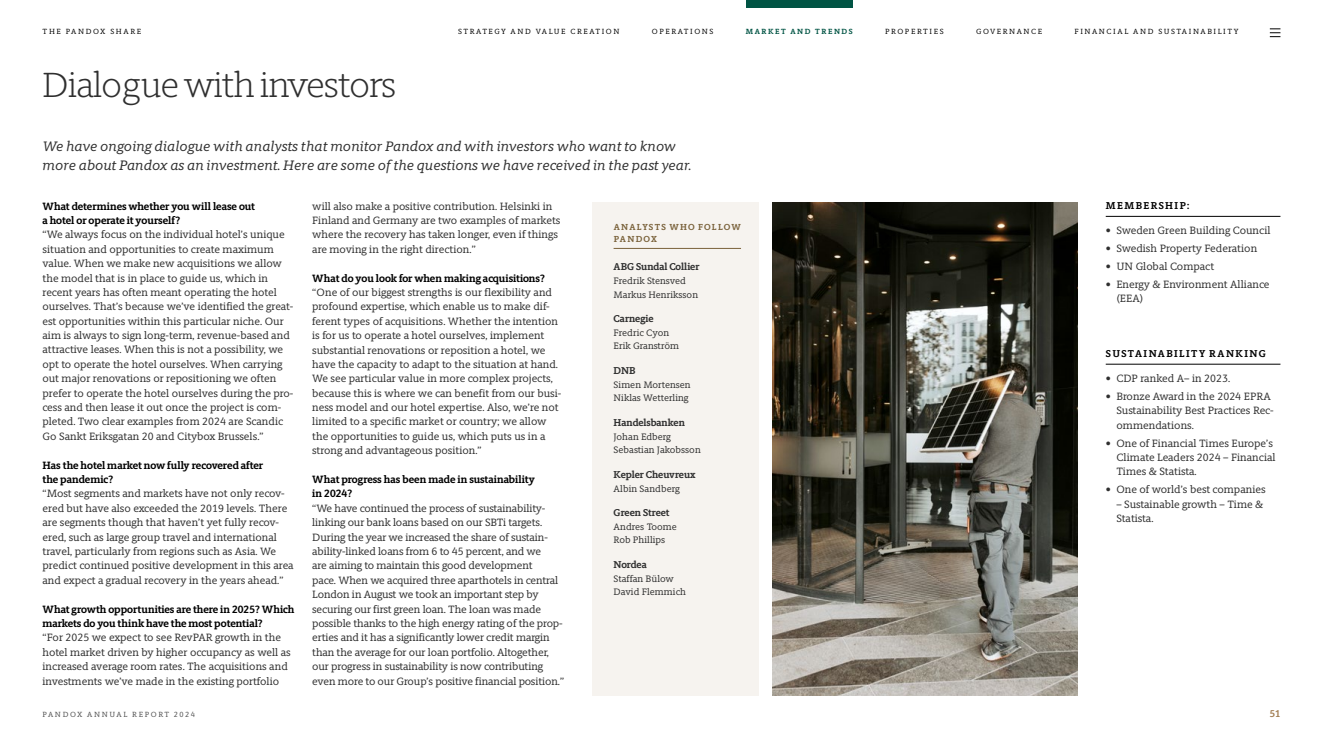
<style>
.page{position:relative;width:1323px;height:745px;background:#fff}
.page>*{position:absolute;margin:0;border:0;box-sizing:border-box;transform-origin:0 0}
.t1{font:300 35px "Berlingske Typewriter";letter-spacing:-.02em;color:#2f2f2f}
.t2{font:italic 500 13.75px/18.8px "Berlingske Typewriter";color:#2f2f2f}
.t3{font:500 10.62px/14.4px "Berlingske Typewriter";letter-spacing:-.005em;color:#2f2f2f}
.t4{font:700 10.62px/14.4px "Berlingske Typewriter";color:#000}
.t5{font:700 10px "Berlingske Typewriter";color:#2f2f2f}
.t6{font:700 10px "Berlingske Typewriter";letter-spacing:.145em;color:#000}
.t7{font:700 10px "Berlingske Typewriter";color:#a48157}
.t8{font:500 9.38px/13.8px "Berlingske Typewriter";color:#2f2f2f}
.t9{font:700 8.75px/12.5px "Berlingske Typewriter";letter-spacing:.14em;color:#7a623b}
.t10{font:500 7.5px "Berlingske Typewriter";letter-spacing:.205em;color:#000}
.t11{font:500 7.5px "Berlingske Typewriter";letter-spacing:.205em;color:#4f4f4f}
.t12{font:700 7.5px "Berlingske Typewriter";letter-spacing:.215em;color:#005444}
</style>
<div class="page">
<div style="left:592px;top:202px;width:167px;height:492px;background:#f6f3ef"></div>
<hr style="left:613px;top:248px;width:128px;height:1px;background:#7a623b">
<hr style="left:1106px;top:364px;width:174px;height:1px;background:#000">
<hr style="left:1106px;top:216px;width:174px;height:1px;background:#000">
<img style="left:773px;top:202px;width:304px;height:492px">
<svg style="left:1270px;top:28px;width:10px;height:9px"></svg>
<div style="left:746px;top:0;width:107px;height:7px;background:#005444"></div>
<p class="t10" style="left:43px;top:26px;width:7px">the</p>
<p class="t10" style="left:66px;top:26px;width:8px">pandox</p>
<p class="t10" style="left:110px;top:26px;width:7px">share</p>
<h1 class="t1" style="left:43px;top:61px;width:355px">Dialogue with investors</h1>
<p class="t10" style="left:458px;top:26px;width:163px">STRATEGY AND VALUE CREATION</p>
<p class="t10" style="left:652px;top:26px;width:63px">OPERATIONS</p>
<p class="t12" style="left:746px;top:25px;width:108px">MARKET AND TRENDS</p>
<p class="t10" style="left:885px;top:26px;width:60px">PROPERTIES</p>
<p class="t10" style="left:976px;top:26px;width:68px">GOVERNANCE</p>
<p class="t10" style="left:1074px;top:26px;width:166px">FINANCIAL AND SUSTAINABILITY</p>
<p class="t2" style="left:43px;top:136px;width:651px">We have ongoing dialogue with analysts that monitor Pandox and with investors who want to know more about Pandox as an investment. Here are some of the questions we have received in the past year.</p>
<p class="t4" style="left:43px;top:198px;width:214px">What determines whether you will lease out a hotel or operate it yourself?</p>
<p class="t3" style="left:43px;top:227px;width:252px">“We always focus on the individual hotel’s unique situation and opportunities to create maximum value. When we make new acquisitions we allow the model that is in place to guide us, which in recent years has often meant operating the hotel ourselves. That’s because we’ve identified the great&shy;est opportunities within this particular niche. Our aim is always to sign long-term, revenue-based and attractive leases. When this is not a possibility, we opt to operate the hotel ourselves. When carrying out major renovations or repositioning we often prefer to operate the hotel ourselves during the pro&shy;cess and then lease it out once the project is com&shy;pleted. Two clear examples from 2024 are Scandic Go Sankt Eriksgatan 20 and Citybox Brussels.”</p>
<p class="t4" style="left:43px;top:457px;width:222px">Has the hotel market now fully recovered after the pandemic?</p>
<p class="t3" style="left:43px;top:485px;width:252px">“Most segments and markets have not only recov&shy;ered but have also exceeded the 2019 levels. There are segments though that haven’t yet fully recov&shy;ered, such as large group travel and international travel, particularly from regions such as Asia. We predict continued positive development in this area and expect a gradual recovery in the years ahead.”</p>
<p class="t4" style="left:43px;top:600px;width:253px">What growth opportunities are there in 2025? Which markets do you think have the most potential?</p>
<p class="t3" style="left:43px;top:629px;width:250px">“For 2025 we expect to see RevPAR growth in the hotel market driven by higher occupancy as well as increased average room rates. The acquisitions and investments we’ve made in the existing portfolio</p>
<p class="t3" style="left:312px;top:198px;width:250px">will also make a positive contribution. Helsinki in Finland and Germany are two examples of markets where the recovery has taken longer, even if things are moving in the right direction.”</p>
<p class="t4" style="left:312px;top:270px;width:234px">What do you look for when making acquisitions?</p>
<p class="t3" style="left:312px;top:284px;width:251px">“One of our biggest strengths is our flexibility and profound expertise, which enable us to make dif&shy;ferent types of acquisitions. Whether the intention is for us to operate a hotel ourselves, implement substantial renovations or reposition a hotel, we have the capacity to adapt to the situation at hand.<br>We see particular value in more complex projects, because this is where we can benefit from our busi&shy;ness model and our hotel expertise. Also, we’re not limited to a specific market or country; we allow the opportunities to guide us, which puts us in a strong and advantageous position.”</p>
<p class="t4" style="left:312px;top:471px;width:224px">What progress has been made in sustainability in 2024?</p>
<p class="t3" style="left:312px;top:500px;width:254px">“We have continued the process of sustainability&shy;linking our bank loans based on our SBTi targets.<br>During the year we increased the share of sustain&shy;ability-linked loans from 6 to 45 percent, and we<br>are aiming to maintain this good development<br>pace. When we acquired three aparthotels in central London in August we took an important step by securing our first green loan. The loan was made possible thanks to the high energy rating of the prop&shy;erties and it has a significantly lower credit margin than the average for our loan portfolio. Altogether, our progress in sustainability is now contributing even more to our Group’s positive financial position.”</p>
<p class="t9" style="left:614px;top:220px;width:129px">ANALYSTS WHO FOLLOW<br>PANDOX</p>
<p class="t5" style="left:613px;top:259px;width:87px">ABG Sundal Collier</p>
<p class="t8" style="left:613px;top:273px;width:86px">Fredrik Stensved<br>Markus Henriksson</p>
<p class="t5" style="left:613px;top:311px;width:41px">Carnegie</p>
<p class="t8" style="left:613px;top:325px;width:67px">Fredric Cyon<br>Erik Granström</p>
<p class="t5" style="left:613px;top:363px;width:23px">DNB</p>
<p class="t8" style="left:613px;top:377px;width:79px">Simen Mortensen<br>Niklas Wetterling</p>
<p class="t5" style="left:613px;top:414px;width:73px">Handelsbanken</p>
<p class="t8" style="left:613px;top:428px;width:89px">Johan Edberg<br>Sebastian Jakobsson</p>
<p class="t5" style="left:613px;top:466px;width:84px">Kepler Cheuvreux</p>
<p class="t8" style="left:613px;top:480px;width:68px">Albin Sandberg</p>
<p class="t5" style="left:613px;top:504px;width:57px">Green Street</p>
<p class="t8" style="left:613px;top:518px;width:65px">Andres Toome<br>Rob Phillips</p>
<p class="t5" style="left:613px;top:556px;width:35px">Nordea</p>
<p class="t8" style="left:613px;top:570px;width:74px">Staffan Bülow<br>David Flemmich</p>
<p class="t6" style="left:1106px;top:198px;width:85px">MEMBERSHIP:</p>
<p class="t3" style="left:1106px;top:222px;width:166px">• Sweden Green Building Council</p>
<p class="t3" style="left:1106px;top:240px;width:153px">• Swedish Property Federation</p>
<p class="t3" style="left:1106px;top:258px;width:110px">• UN Global Compact</p>
<p class="t3" style="left:1116px;top:276px;width:154px;text-indent:-11px">• Energy &amp; Environment Alliance (EEA)</p>
<p class="t6" style="left:1106px;top:346px;width:162px">SUSTAINABILITY RANKING</p>
<p class="t3" style="left:1106px;top:370px;width:126px">• CDP ranked A– in 2023.</p>
<p class="t3" style="left:1116px;top:388px;width:159px;text-indent:-11px">• Bronze Award in the 2024 EPRA<br>Sustainability Best Practices Rec&shy;ommendations.</p>
<p class="t3" style="left:1116px;top:435px;width:161px;text-indent:-11px">• One of Financial Times Europe’s<br>Climate Leaders 2024 – Financial<br>Times &amp; Statista.</p>
<p class="t3" style="left:1106px;top:481px;width:161px">• One of world’s best companies</p>
<p class="t3" style="left:1116px;top:496px;width:149px">– Sustainable growth – Time &amp;<br>Statista.</p>
<p class="t11" style="left:43px;top:708px;width:154px">PANDOX ANNUAL REPORT 2024</p>
<p class="t7" style="left:1269px;top:705px;width:12px">51</p>
</div>
